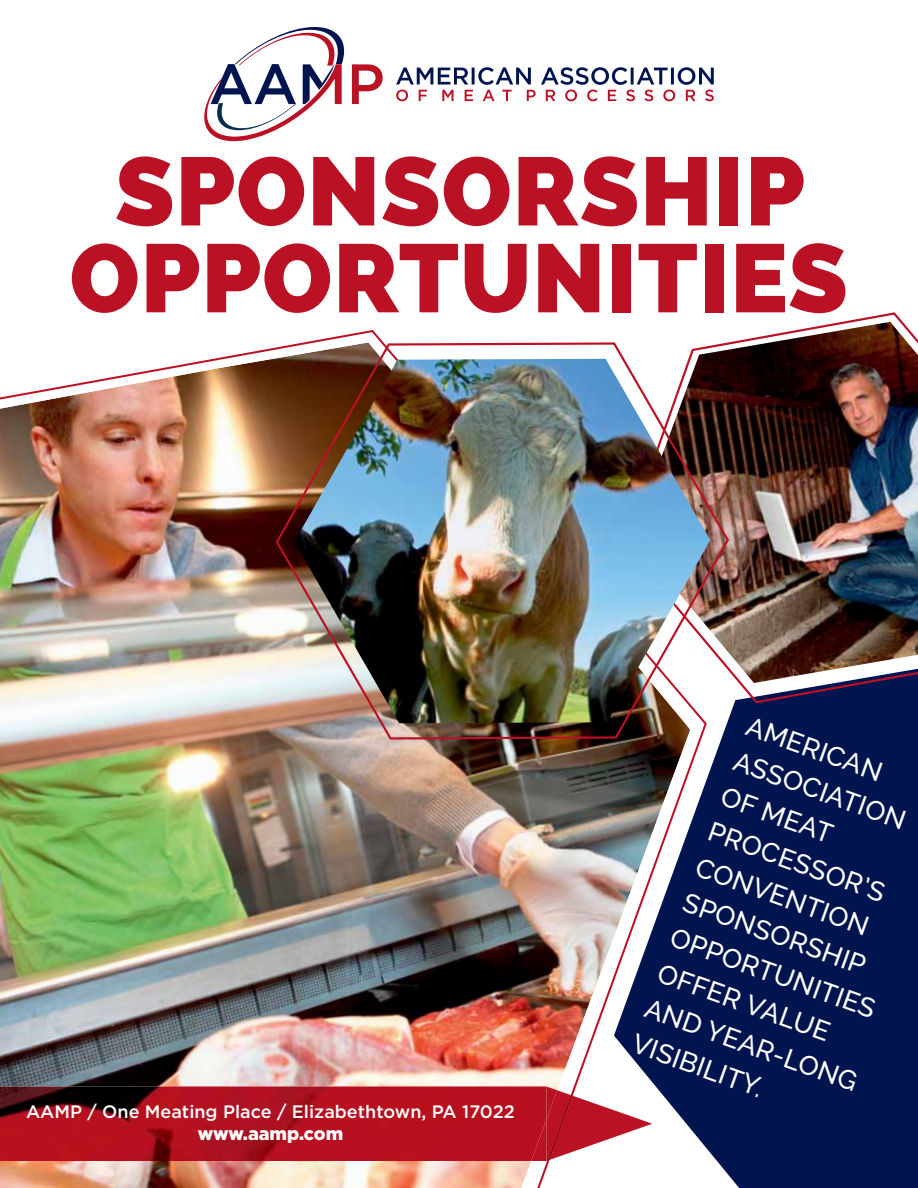
<style>
.page{position:relative;width:918px;height:1188px;background:#fff}
.page>*{position:absolute;margin:0;border:0;box-sizing:border-box;transform-origin:0 0}
.t1{font:800 96.45px/86.8px "Raleway";letter-spacing:.01em;color:#ba1125;text-align:center}
.t2{font:500 27px/37.5px "Raleway";color:#fff}
.t3{font:500 18px "Gotham";color:#fff}
.t4{font:900 18px "Gotham";color:#fff}
</style>
<div class="page">
<div style="left:707px;top:703px;width:211px;height:485px;background:#00154f"></div>
<img style="left:0;top:330px;width:707px;height:858px">
<img style="left:623px;top:312px;width:295px;height:391px">
<img style="left:276px;top:342px;width:453px;height:398px">
<img style="left:294px;top:359px;width:416px;height:364px">
<svg style="left:204px;top:27px;width:179px;height:114px"></svg>
<svg style="left:396px;top:67px;width:318px;height:34px"></svg>
<img style="left:0;top:1086px;width:546px;height:75px">
<img style="left:546px;top:1086px;width:11px;height:4px">
<svg style="left:531px;top:1090px;width:121px;height:71px"></svg>
<h1 class="t1" style="left:70px;top:148px;width:780px">SPONSORSHIP<br>OPPORTUNITIES</h1>
<p class="t3" style="left:26px;top:1101px;width:490px">AAMP / One Meating Place / Elizabethtown, PA 17022</p>
<p class="t4" style="left:198px;top:1125px;width:147px">www.aamp.com</p>
<p class="t2" style="left:753px;top:710px;width:227px;rotate:20deg">AMERICAN<br>ASSOCIATION<br>OF MEAT<br>PROCESSOR’S<br>CONVENTION<br>SPONSORSHIP<br>OPPORTUNITIES<br>OFFER VALUE<br>AND YEAR-LONG<br>VISIBILITY.</p>
</div>
